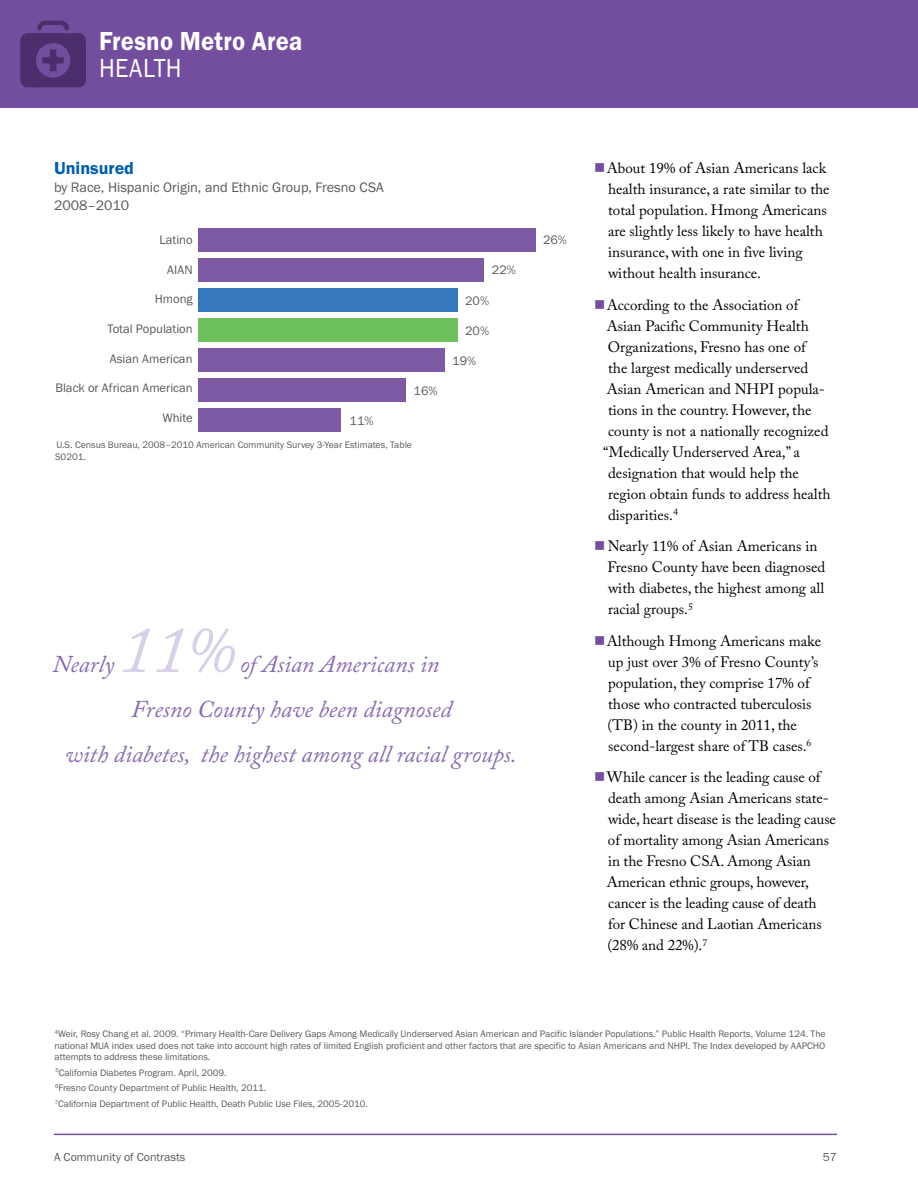
<style>
.page{position:relative;width:918px;height:1188px;background:#fff}
.page>*{position:absolute;margin:0;border:0;box-sizing:border-box;transform-origin:0 0}
.t1{font:italic 67.5px "Adobe Caslon Pro";color:#d8d0e8}
.t2{font:27px "Franklin Gothic URW Dem";letter-spacing:.01em;color:#fff;scale:.91 1}
.t3{font:27px "Franklin Gothic URW Boo";letter-spacing:.02em;color:#fff;scale:.91 1}
.t4{font:italic 24px "Adobe Caslon Pro";color:#886aae}
.t5{font:18px "Franklin Gothic URW Dem";color:#005ead}
.t6{font:15px/21px "Adobe Caslon Pro";color:#000}
.t7{font:14.25px/18px "Franklin Gothic URW Boo";color:#58595b}
.t8{font:12.75px "Franklin Gothic URW Boo";color:#58595b}
.t9{font:12px "Franklin Gothic URW Boo";color:#58595b}
.t10{font:9.75px/11.2px "Franklin Gothic URW Boo";color:#58595b}
.s1{color:#734e9f}
</style>
<div class="page">
<div style="left:0;top:0;width:918px;height:108px;background:#734e9f"></div>
<hr style="left:54px;top:1134px;width:783px;height:1px;background:#734e9f">
<img style="left:20px;top:20px;width:66px;height:68px">
<div style="left:198px;top:228px;width:338px;height:24px;background:#7e5aa5"></div>
<div style="left:198px;top:258px;width:286px;height:24px;background:#7e5aa5"></div>
<div style="left:198px;top:288px;width:260px;height:24px;background:#3777bc"></div>
<div style="left:198px;top:318px;width:260px;height:24px;background:#6ec05f"></div>
<div style="left:198px;top:348px;width:247px;height:24px;background:#7e5aa5"></div>
<div style="left:198px;top:378px;width:208px;height:24px;background:#7e5aa5"></div>
<div style="left:198px;top:408px;width:143px;height:24px;background:#7e5aa5"></div>
<h2 class="t2" style="left:99px;top:24px;width:225px">Fresno Metro Area</h2>
<h2 class="t3" style="left:99px;top:51px;width:76px">Health</h2>
<p class="t5" style="left:54px;top:157px;width:82px">Uninsured</p>
<p class="t7" style="left:54px;top:178px;width:332px">by Race, Hispanic Origin, and Ethnic Group, Fresno CSA<br>2008–2010</p>
<p class="t8" style="left:160px;top:232px;width:35px">Latino</p>
<p class="t8" style="left:167px;top:262px;width:27px">AIAN</p>
<p class="t8" style="left:155px;top:291px;width:39px">Hmong</p>
<p class="t8" style="left:107px;top:321px;width:87px">Total Population</p>
<p class="t8" style="left:110px;top:351px;width:84px">Asian American</p>
<p class="t8" style="left:55px;top:380px;width:139px">Black or African American</p>
<p class="t8" style="left:162px;top:410px;width:32px">White</p>
<p class="t10" style="left:55px;top:439px;width:358px">U.S. Census Bureau, 2008–2010 American Community Survey 3-Year Estimates, Table<br>S0201.</p>
<p class="t8" style="left:414px;top:383px;width:25px">16%</p>
<p class="t8" style="left:350px;top:413px;width:25px">11%</p>
<p class="t8" style="left:492px;top:262px;width:25px">22%</p>
<p class="t8" style="left:465px;top:293px;width:25px">20%</p>
<p class="t8" style="left:465px;top:323px;width:25px">20%</p>
<p class="t8" style="left:452px;top:353px;width:25px">19%</p>
<p class="t8" style="left:543px;top:232px;width:25px">26%</p>
<h1 class="t1" style="left:120px;top:609px;width:116px">11%</h1>
<h3 class="t4" style="left:240px;top:650px;width:201px">of Asian Americans in</h3>
<h3 class="t4" style="left:131px;top:695px;width:322px">Fresno County have been diagnosed</h3>
<h3 class="t4" style="left:65px;top:740px;width:453px">with diabetes, the highest among all racial groups.</h3>
<h3 class="t4" style="left:53px;top:650px;width:63px">Nearly</h3>
<p class="t6" style="left:608px;top:157px;width:223px;text-indent:-14px"><span class="s1">■</span>About 19% of Asian Americans lack health insurance, a rate similar to the total population. Hmong Americans are slightly less likely to have health insurance, with one in five living without health insurance.</p>
<p class="t6" style="left:594px;top:294px;width:206px"><span class="s1">■</span>According to the Association of</p>
<p class="t6" style="left:607px;top:315px;width:204px">Asian Pacific Community Health</p>
<p class="t6" style="left:608px;top:336px;width:200px">Organizations, Fresno has one of</p>
<p class="t6" style="left:608px;top:357px;width:202px">the largest medically underserved</p>
<p class="t6" style="left:607px;top:378px;width:220px">Asian American and NHPI popula-</p>
<p class="t6" style="left:608px;top:399px;width:205px">tions in the country. However, the</p>
<p class="t6" style="left:608px;top:420px;width:222px">county is not a nationally recognized</p>
<p class="t6" style="left:603px;top:441px;width:198px">“Medically Underserved Area,” a</p>
<p class="t6" style="left:608px;top:462px;width:192px">designation that would help the</p>
<p class="t6" style="left:608px;top:483px;width:224px">region obtain funds to address health</p>
<p class="t6" style="left:608px;top:504px;width:71px">disparities.<sup>4</sup></p>
<p class="t6" style="left:608px;top:535px;width:219px;text-indent:-13px"><span class="s1">■</span>Nearly 11% of Asian Americans in<br>Fresno County have been diagnosed with diabetes, the highest among all racial groups.<sup>5</sup></p>
<p class="t6" style="left:607px;top:630px;width:215px;text-indent:-13px"><span class="s1">■</span>Although Hmong Americans make up just over 3% of Fresno County’s population, they comprise 17% of those who contracted tuberculosis (TB) in the county in 2011, the second-largest share of TB cases.<sup>6</sup></p>
<p class="t6" style="left:607px;top:766px;width:231px;text-indent:-12px"><span class="s1">■</span>While cancer is the leading cause of death among Asian Americans state&shy;wide, heart disease is the leading cause of mortality among Asian Americans in the Fresno CSA. Among Asian<br>American ethnic groups, however, cancer is the leading cause of death for Chinese and Laotian Americans (28% and 22%).<sup>7</sup></p>
<p class="t10" style="left:55px;top:1028px;width:773px;text-align:justify"><sup>4</sup>Weir, Rosy Chang et al. 2009. “Primary Health-Care Delivery Gaps Among Medically Underserved Asian American and Pacific Islander Populations.” Public Health Reports, Volume 124. The national M UA index used does not take into account high rates of limited English proficient and other factors that are specific to Asian Americans and NHPI. The Index developed by AAPCHO attempts to address these limitations.</p>
<p class="t10" style="left:55px;top:1064px;width:315px;line-height:15.8px"><sup>5</sup>California Diabetes Program. April, 2009.<br><sup>6</sup>Fresno County Department of Public Health, 2011.<br><sup>7</sup>California Department of Public Health, Death Public Use Files, 2005-2010.</p>
<p class="t9" style="left:54px;top:1150px;width:133px">A Community of Contrasts</p>
<p class="t9" style="left:823px;top:1150px;width:16px">57</p>
</div>
